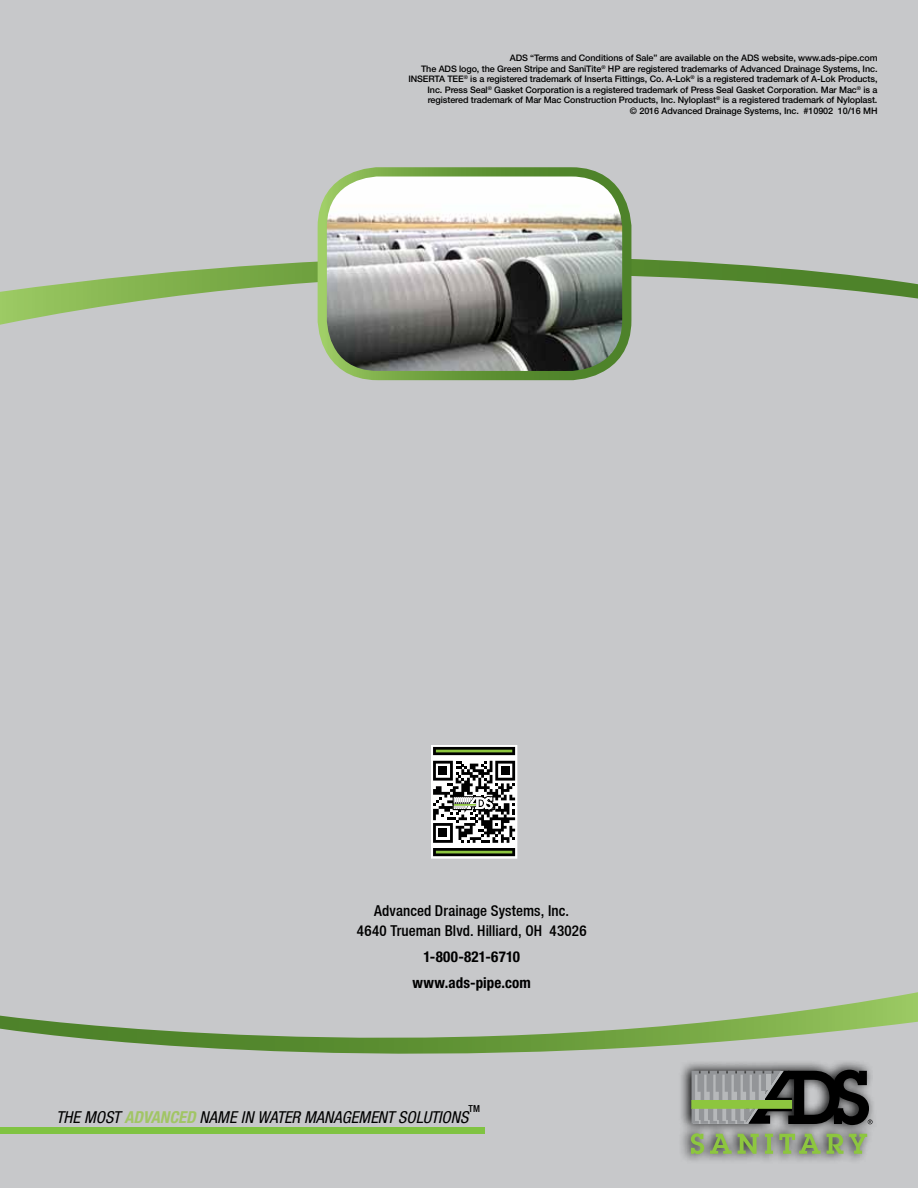
<style>
.page{position:relative;width:918px;height:1188px;background:#c7c8ca}
.page>*{position:absolute;margin:0;border:0;box-sizing:border-box;transform-origin:0 0}
.t1{font:italic condensed 16.5px "Helvetica Neue LT";letter-spacing:.005em;color:#000}
.t2{font:500 condensed 15px/19.5px "Helvetica Neue LT";letter-spacing:.005em;color:#000;text-align:center}
.t3{font:700 condensed 15px/26.2px "Helvetica Neue LT";letter-spacing:.01em;color:#000;text-align:center}
.t4{font:500 condensed 9.6px "Helvetica Neue LT";color:#000}
.t5{font:500 9px/10.5px "Helvetica Neue LT";letter-spacing:-.01em;color:#000;text-align:right}
.s1{font-weight:700;color:#a1c565}
</style>
<div class="page">
<svg style="left:0;top:238px;width:918px;height:87px"></svg>
<svg style="left:0;top:992px;width:918px;height:62px"></svg>
<svg style="left:433px;top:755px;width:82px;height:6px"></svg>
<div style="left:431px;top:745px;width:86px;height:113px;border:1px solid #fff"></div>
<svg style="left:433px;top:747px;width:82px;height:8px"></svg>
<svg style="left:433px;top:761px;width:82px;height:95px;background:#7f817d"></svg>
<div style="left:677px;top:1059px;width:202px;height:105px;background:#000;opacity:.98"></div>
<svg style="left:692px;top:1070px;width:181px;height:55px;background:#5f6061"></svg>
<div style="left:692px;top:1101px;width:100px;height:7px;background:#8dc63f"></div>
<div style="left:692px;top:1100px;width:100px;height:9px;border:1px solid #8dc63f"></div>
<svg style="left:691px;top:1133px;width:13px;height:21px"></svg>
<svg style="left:710px;top:1134px;width:22px;height:20px"></svg>
<svg style="left:738px;top:1134px;width:21px;height:20px"></svg>
<svg style="left:765px;top:1134px;width:8px;height:20px"></svg>
<svg style="left:779px;top:1134px;width:42px;height:20px"></svg>
<svg style="left:827px;top:1134px;width:40px;height:20px"></svg>
<div style="left:760px;top:1091px;width:5px;height:8px;background:#b6b8ba"></div>
<div style="left:766px;top:1074px;width:5px;height:16px;background:#b6b8ba"></div>
<img style="left:328px;top:177px;width:299px;height:199px">
<div style="left:318px;top:167px;width:313px;height:213px;border:9px solid #fff;border-radius:56px"></div>
<div style="left:0;top:1127px;width:485px;height:7px;background:#80c342"></div>
<p class="t5" style="left:510px;top:52px;width:369px">ADS “Terms and Conditions of Sale” are available on the ADS website, www.ads-pipe.com</p>
<p class="t5" style="left:421px;top:63px;width:458px">The ADS logo, the Green Stripe and SaniTite<sup>®</sup> HP are registered trademarks of Advanced Drainage Systems, Inc.</p>
<p class="t5" style="left:408px;top:73px;width:16px">Inserta</p>
<p class="t5" style="left:428px;top:73px;width:451px">Tee<sup>®</sup> is a registered trademark of Inserta Fittings, Co. A-Lok<sup>®</sup> is a registered trademark of A-Lok Products,<br>Inc. Press Seal<sup>®</sup> Gasket Corporation is a registered trademark of Press Seal Gasket Corporation. Mar Mac<sup>®</sup> is a registered trademark of Mar Mac Construction Products, Inc. Nyloplast<sup>®</sup> is a registered trademark of Nyloplast. © 2016 Advanced Drainage Systems, Inc. #10902 10/16 MH</p>
<h2 class="t2" style="left:357px;top:901px;width:231px">Advanced Drainage Systems, Inc.<br>4640 Trueman Blvd. Hilliard, OH 43026</h2>
<h2 class="t3" style="left:413px;top:943px;width:120px">1-800-821-6710 www.ads-pipe.com</h2>
<p class="t4" style="left:469px;top:1103px;width:13px">TM</p>
<h1 class="t1" style="left:56px;top:1107px;width:414px">THE MOST <span class="s1">ADVANCED</span> NAME IN WATER MANAGEMENT SOLUTIONS</h1>
</div>
